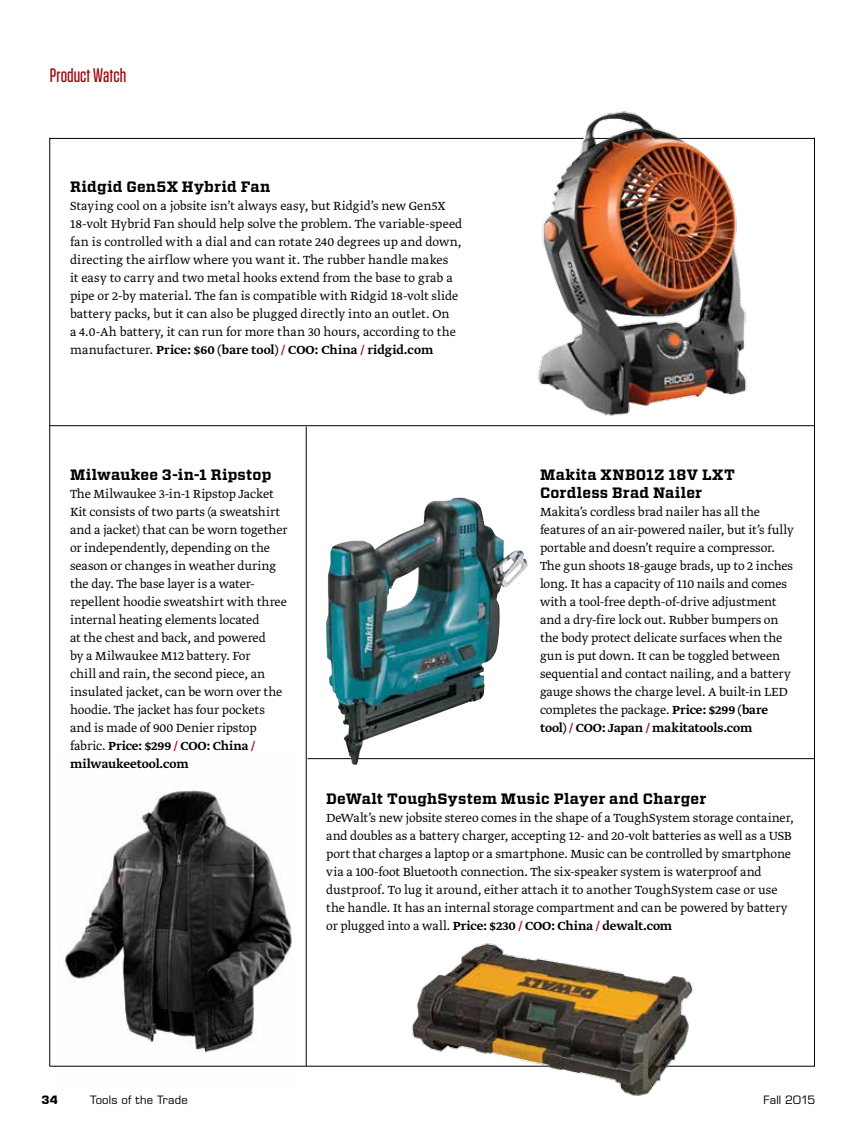
<style>
.page{position:relative;width:864px;height:1134px;background:#fff}
.page>*{position:absolute;margin:0;border:0;box-sizing:border-box;transform-origin:0 0}
.t1{font:500 19.5px "Tungsten";color:#9e0b0f}
.t2{font:700 15px/18px "Vitesse";letter-spacing:.02em;color:#000}
.t3{font:300 13.8px/18px "Greta Text Std";letter-spacing:-.005em;color:#000}
.t4{font:11.25px "Eurostile LT Std";letter-spacing:.015em;color:#000}
.t5{font:700 11.25px "Eurostile LT Std";color:#000}
.s1{font-weight:500}
.s2{font-weight:500;color:#9e0b0f}
</style>
<div class="page">
<hr style="left:814px;top:138px;width:1px;height:928px;background:#000">
<hr style="left:50px;top:138px;width:764px;height:1px;background:#000">
<img style="left:58px;top:790px;width:240px;height:276px">
<hr style="left:49px;top:138px;width:1px;height:928px;background:#000">
<hr style="left:50px;top:1066px;width:765px;height:1px;background:#000">
<hr style="left:308px;top:758px;width:506px;height:1px;background:#000">
<hr style="left:50px;top:425px;width:764px;height:1px;background:#000">
<hr style="left:306px;top:427px;width:1px;height:639px;background:#000">
<img style="left:326px;top:498px;width:143px;height:267px">
<img style="left:404px;top:943px;width:300px;height:153px">
<img style="left:510px;top:111px;width:268px;height:316px">
<h1 class="t1" style="left:50px;top:65px;width:78px">Product Watch</h1>
<p class="t2" style="left:70px;top:178px;width:202px">Ridgid Gen5X Hybrid Fan</p>
<p class="t3" style="left:70px;top:197px;width:394px">Staying cool on a jobsite isn’t always easy, but Ridgid’s new Gen5X 18-volt Hybrid Fan should help solve the problem. The variable-speed fan is controlled with a dial and can rotate 240 degrees up and down, directing the airflow where you want it. The rubber handle makes<br>it easy to carry and two metal hooks extend from the base to grab a pipe or 2-by material. The fan is compatible with Ridgid 18-volt slide battery packs, but it can also be plugged directly into an outlet. On<br>a 4.0-Ah battery, it can run for more than 30 hours, according to the manufacturer. <span class="s1">Price: $60 (bare tool)</span> <span class="s2">/</span> <span class="s1">COO: China</span> <span class="s2">/</span> <span class="s1">ridgid.com</span></p>
<p class="t2" style="left:70px;top:466px;width:203px">Milwaukee 3-in-1 Ripstop</p>
<p class="t3" style="left:70px;top:485px;width:219px">The Milwaukee 3-in-1 Ripstop Jacket Kit consists of two parts (a sweatshirt and a jacket) that can be worn together or independently, depending on the season or changes in weather during the day. The base layer is a water&shy;repellent hoodie sweatshirt with three internal heating elements located<br>at the chest and back, and powered<br>by a Milwaukee M12 battery. For<br>chill and rain, the second piece, an insulated jacket, can be worn over the hoodie. The jacket has four pockets and is made of 900 Denier ripstop fabric. <span class="s1">Price: $299</span> <span class="s2">/</span> <span class="s1">COO: China</span> <span class="s2">/ </span><span class="s1">milwaukeetool.com</span></p>
<p class="t2" style="left:540px;top:466px;width:196px">Makita XNB01Z 18V LXT<br>Cordless Brad Nailer</p>
<p class="t3" style="left:540px;top:503px;width:256px">Makita’s cordless brad nailer has all the features of an air-powered nailer, but it’s fully portable and doesn’t require a compressor.<br>The gun shoots 18-gauge brads, up to 2 inches long. It has a capacity of 110 nails and comes with a tool-free depth-of-drive adjustment and a dry-fire lock out. Rubber bumpers on the body protect delicate surfaces when the gun is put down. It can be toggled between sequential and contact nailing, and a battery gauge shows the charge level. A built-in LED completes the package. <span class="s1">Price: $299 (bare tool)</span> <span class="s2">/</span> <span class="s1">COO: Japan</span> <span class="s2">/</span> <span class="s1">makitatools.com</span></p>
<p class="t2" style="left:326px;top:790px;width:382px">DeWalt ToughSystem Music Player and Charger</p>
<p class="t3" style="left:326px;top:809px;width:469px">DeWalt’s new jobsite stereo comes in the shape of a ToughSystem storage container, and doubles as a battery charger, accepting 12- and 20-volt batteries as well as a USB port that charges a laptop or a smartphone. Music can be controlled by smartphone via a 100-foot Bluetooth connection. The six-speaker system is waterproof and dustproof. To lug it around, either attach it to another ToughSystem case or use the handle. It has an internal storage compartment and can be powered by battery or plugged into a wall. <span class="s1">Price: $230</span> <span class="s2">/</span> <span class="s1">COO: China</span> <span class="s2">/</span> <span class="s1">dewalt.com</span></p>
<p class="t5" style="left:42px;top:1093px;width:18px">34</p>
<p class="t4" style="left:90px;top:1093px;width:99px">Tools of the Trade</p>
<p class="t4" style="left:763px;top:1093px;width:53px">Fall 2015</p>
</div>
